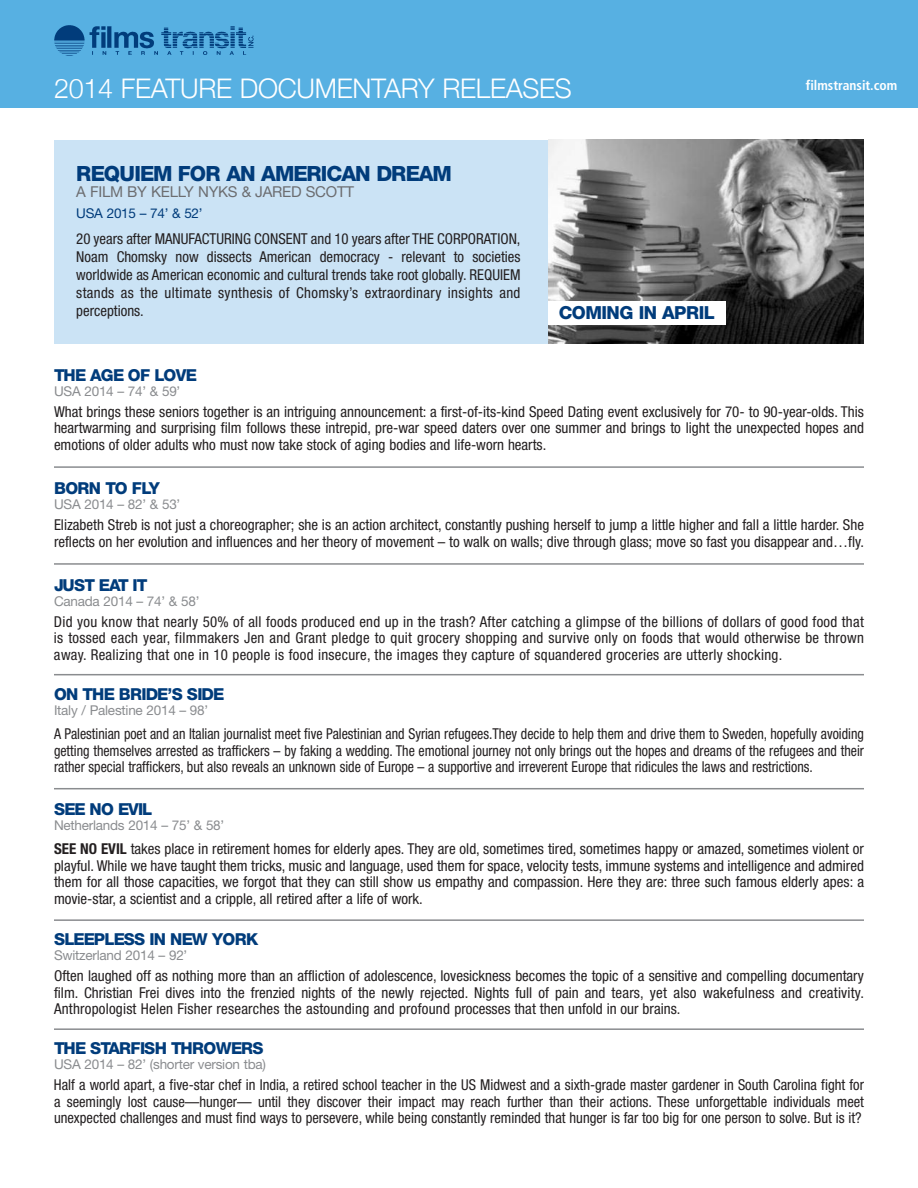
<style>
.page{position:relative;width:918px;height:1188px;background:#fff}
.page>*{position:absolute;margin:0;border:0;box-sizing:border-box;transform-origin:0 0}
.t1{font:300 27px "Helvetica Neue";letter-spacing:-.01em;color:#fff}
.t2{font:800 21px "Helvetica Neue";letter-spacing:-.05em;color:#013c7b}
.t3{font:800 18px "Helvetica Neue";letter-spacing:-.035em;color:#013c7b}
.t4{font:800 16.5px "Helvetica Neue";letter-spacing:-.035em;color:#013c7b}
.t5{font:800 16.5px "Helvetica Neue";letter-spacing:-.065em;color:#013c7b}
.t6{font:800 16.5px "Helvetica Neue";letter-spacing:-.055em;color:#013c7b}
.t7{font:condensed 15px/16.5px "Helvetica Neue";color:#231f20;text-align:justify}
.t8{font:condensed 15px/16.5px "Helvetica Neue";color:#231f20;text-align:justify;scale:.93 1}
.t9{font:15px "Helvetica Neue";letter-spacing:-.015em;color:#6c6d70}
.t10{font:13.5px "Helvetica Neue";letter-spacing:-.015em;color:#8a8c8f}
.t11{font:700 condensed 13.5px "Frutiger";color:#fff}
.t12{font:13.5px "Helvetica Neue";letter-spacing:-.015em;color:#013c7b}
.s1{font-weight:700}
</style>
<div class="page">
<div style="left:54px;top:140px;width:809px;height:204px;background:#cbe3f5"></div>
<img style="left:548px;top:140px;width:315px;height:204px">
<div style="left:0;top:0;width:918px;height:108px;background:#57b0e2"></div>
<hr style="left:54px;top:466px;width:810px;height:2px;background:#8a8c8f">
<hr style="left:54px;top:563px;width:810px;height:2px;background:#8a8c8f">
<img style="left:54px;top:25px;width:200px;height:31px">
<hr style="left:54px;top:919px;width:810px;height:2px;background:#8a8c8f">
<hr style="left:54px;top:1028px;width:810px;height:2px;background:#8a8c8f">
<hr style="left:54px;top:788px;width:810px;height:1px;background:#8a8c8f">
<hr style="left:54px;top:674px;width:810px;height:1px;background:#8a8c8f">
<div style="left:548px;top:302px;width:177px;height:23px;background:#fff"></div>
<h1 class="t1" style="left:54px;top:72px;width:519px">2014 FEATURE DOCUMENTARY RELEASES</h1>
<h2 class="t2" style="left:76px;top:166px;width:377px">REQUIEM FOR AN AMERICAN DREAM</h2>
<p class="t9" style="left:76px;top:186px;width:279px">A FILM BY KELLY NYKS &amp; JARED SCOTT</p>
<p class="t12" style="left:76px;top:209px;width:128px">USA 2015 – 74’ &amp; 52’</p>
<p class="t7" style="left:76px;top:231px;width:446px;line-height:18px">20 years after MANUFACTURING CONSENT and 10 years after THE CORPORATION, Noam Chomsky now dissects American democracy - relevant to societies worldwide as American economic and cultural trends take root globally. REQUIEM stands as the ultimate synthesis of Chomsky’s extraordinary insights and perceptions.</p>
<p class="t3" style="left:559px;top:306px;width:158px">COMING IN APRIL</p>
<p class="t11" style="left:806px;top:80px;width:93px">filmstransit.com</p>
<p class="t4" style="left:54px;top:369px;width:144px">THE AGE OF LOVE</p>
<p class="t10" style="left:54px;top:386px;width:128px">USA 2014 – 74’ &amp; 59’</p>
<p class="t7" style="left:54px;top:404px;width:811px">What brings these seniors together is an intriguing announcement: a first-of-its-kind Speed Dating event exclusively for 70- to 90-year-olds. This heartwarming and surprising film follows these intrepid, pre-war speed daters over one summer and brings to light the unexpected hopes and emotions of older adults who must now take stock of aging bodies and life-worn hearts.</p>
<p class="t4" style="left:54px;top:482px;width:107px">BORN TO FLY</p>
<p class="t10" style="left:54px;top:500px;width:128px">USA 2014 – 82’ &amp; 53’</p>
<p class="t7" style="left:54px;top:518px;width:812px">Elizabeth Streb is not just a choreographer; she is an action architect, constantly pushing herself to jump a little higher and fall a little harder. She reflects on her evolution and influences and her theory of movement – to walk on walls; dive through glass; move so fast you disappear and…fly.</p>
<p class="t5" style="left:54px;top:579px;width:95px">JUST EAT IT</p>
<p class="t10" style="left:54px;top:596px;width:147px">Canada 2014 – 74’ &amp; 58’</p>
<p class="t7" style="left:54px;top:614px;width:811px">Did you know that nearly 50% of all foods produced end up in the trash? After catching a glimpse of the billions of dollars of good food that is tossed each year, filmmakers Jen and Grant pledge to quit grocery shopping and survive only on foods that would otherwise be thrown away. Realizing that one in 10 people is food insecure, the images they capture of squandered groceries are utterly shocking.</p>
<p class="t4" style="left:54px;top:688px;width:172px">ON THE BRIDE’S SIDE</p>
<p class="t10" style="left:54px;top:706px;width:156px">Italy / Palestine 2014 – 98’</p>
<p class="t8" style="left:54px;top:727px;width:872px">A Palestinian poet and an Italian journalist meet five Palestinian and Syrian refugees.They decide to help them and drive them to Sweden, hopefully avoiding getting themselves arrested as traffickers – by faking a wedding. The emotional journey not only brings out the hopes and dreams of the refugees and their rather special traffickers, but also reveals an unknown side of Europe – a supportive and irreverent Europe that ridicules the laws and restrictions.</p>
<p class="t6" style="left:54px;top:803px;width:100px">SEE NO EVIL</p>
<p class="t10" style="left:54px;top:821px;width:172px">Netherlands 2014 – 75’ &amp; 58’</p>
<p class="t7" style="left:54px;top:842px;width:812px"><span class="s1">SEE NO EVIL</span> takes place in retirement homes for elderly apes. They are old, sometimes tired, sometimes happy or amazed, sometimes violent or playful. While we have taught them tricks, music and language, used them for space, velocity tests, immune systems and intelligence and admired them for all those capacities, we forgot that they can still show us empathy and compassion. Here they are: three such famous elderly apes: a movie-star, a scientist and a cripple, all retired after a life of work.</p>
<p class="t4" style="left:54px;top:933px;width:206px">SLEEPLESS IN NEW YORK</p>
<p class="t10" style="left:54px;top:950px;width:135px">Switzerland 2014 – 92’</p>
<p class="t7" style="left:54px;top:969px;width:812px">Often laughed off as nothing more than an affliction of adolescence, lovesickness becomes the topic of a sensitive and compelling documentary film. Christian Frei dives into the frenzied nights of the newly rejected. Nights full of pain and tears, yet also wakefulness and creativity.<br>Anthropologist Helen Fisher researches the astounding and profound processes that then unfold in our brains.</p>
<p class="t4" style="left:54px;top:1042px;width:211px">THE STARFISH THROWERS</p>
<p class="t10" style="left:54px;top:1059px;width:214px">USA 2014 – 82’ (shorter version tba)</p>
<p class="t7" style="left:54px;top:1078px;width:812px">Half a world apart, a five-star chef in India, a retired school teacher in the US Midwest and a sixth-grade master gardener in South Carolina fight for a seemingly lost cause—hunger— until they discover their impact may reach further than their actions. These unforgettable individuals meet unexpected challenges and must find ways to persevere, while being constantly reminded that hunger is far too big for one person to solve. But is it?</p>
</div>
